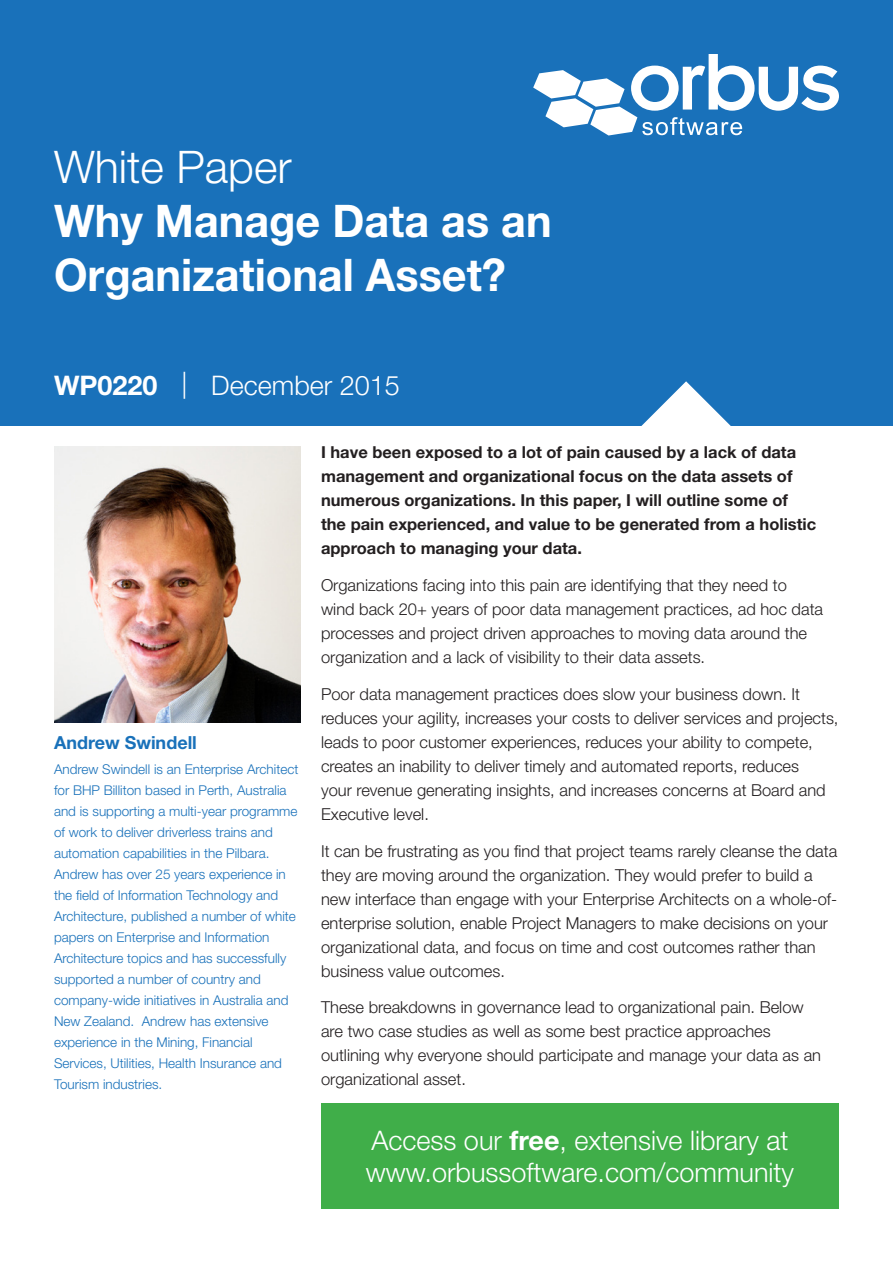
<style>
.page{position:relative;width:893px;height:1263px;background:#fff}
.page>*{position:absolute;margin:0;border:0;box-sizing:border-box;transform-origin:0 0}
.t1{font:700 45px/54px "Helvetica Neue LT Std";color:#fff;scale:.96 1}
.t2{font:300 45px "Helvetica Neue LT Std";color:#fff}
.t3{font:300 27px/32.4px "Helvetica Neue LT Std";color:#fff}
.t4{font:700 18px "Helvetica Neue LT Std";color:#1971ba}
.t5{font:300 16.5px/24px "Helvetica Neue LT Std";color:#231f20}
.t6{font:700 16.5px/24px "Helvetica Neue LT Std";color:#231f20}
.t7{font:300 13.5px/21px "Helvetica Neue LT Std";color:#1971ba}
.s1{font-weight:700}
</style>
<div class="page">
<div style="left:0;top:0;width:893px;height:425px;background:#1971ba"></div>
<svg style="left:533px;top:54px;width:306px;height:81px"></svg>
<svg style="left:641px;top:381px;width:90px;height:45px"></svg>
<img style="left:54px;top:446px;width:247px;height:277px">
<div style="left:321px;top:1103px;width:518px;height:106px;background:#40ae49"></div>
<p class="t2" style="left:54px;top:140px;width:239px">White Paper</p>
<p class="t1" style="left:54px;top:193px;width:520px">Why Manage Data as an<br>Organizational Asset?</p>
<p class="t3" style="left:54px;top:368px;width:347px"><span class="s1">WP0220</span> | December 2015</p>
<p class="t4" style="left:54px;top:732px;width:144px">Andrew Swindell</p>
<p class="t7" style="left:54px;top:759px;width:246px">Andrew Swindell is an Enterprise Architect for BHP Billiton based in Perth, Australia and is supporting a multi-year programme of work to deliver driverless trains and automation capabilities in the Pilbara.<br>Andrew has over 25 years experience in the field of Information Technology and Architecture, published a number of white papers on Enterprise and Information Architecture topics and has successfully supported a number of country and company-wide initiatives in Australia and New Zealand. Andrew has extensive experience in the Mining, Financial Services, Utilities, Health Insurance and Tourism industries.</p>
<p class="t6" style="left:321px;top:440px;width:497px">I have been exposed to a lot of pain caused by a lack of data management and organizational focus on the data assets of numerous organizations. In this paper, I will outline some of the pain experienced, and value to be generated from a holistic approach to managing your data.</p>
<p class="t5" style="left:321px;top:573px;width:504px">Organizations facing into this pain are identifying that they need to wind back 20+ years of poor data management practices, ad hoc data processes and project driven approaches to moving data around the organization and a lack of visibility to their data assets.</p>
<p class="t5" style="left:321px;top:682px;width:519px">Poor data management practices does slow your business down. It reduces your agility, increases your costs to deliver services and projects, leads to poor customer experiences, reduces your ability to compete, creates an inability to deliver timely and automated reports, reduces<br>your revenue generating insights, and increases concerns at Board and Executive level.</p>
<p class="t5" style="left:321px;top:838px;width:518px">It can be frustrating as you find that project teams rarely cleanse the data they are moving around the organization. They would prefer to build a new interface than engage with your Enterprise Architects on a whole-of&shy;enterprise solution, enable Project Managers to make decisions on your organizational data, and focus on time and cost outcomes rather than business value outcomes.</p>
<p class="t5" style="left:321px;top:995px;width:502px">These breakdowns in governance lead to organizational pain. Below are two case studies as well as some best practice approaches outlining why everyone should participate and manage your data as an organizational asset.</p>
<p class="t3" style="left:366px;top:1123px;width:430px">Access our <span class="s1">free</span>, extensive library at www.orbussoftware.com/community</p>
</div>
